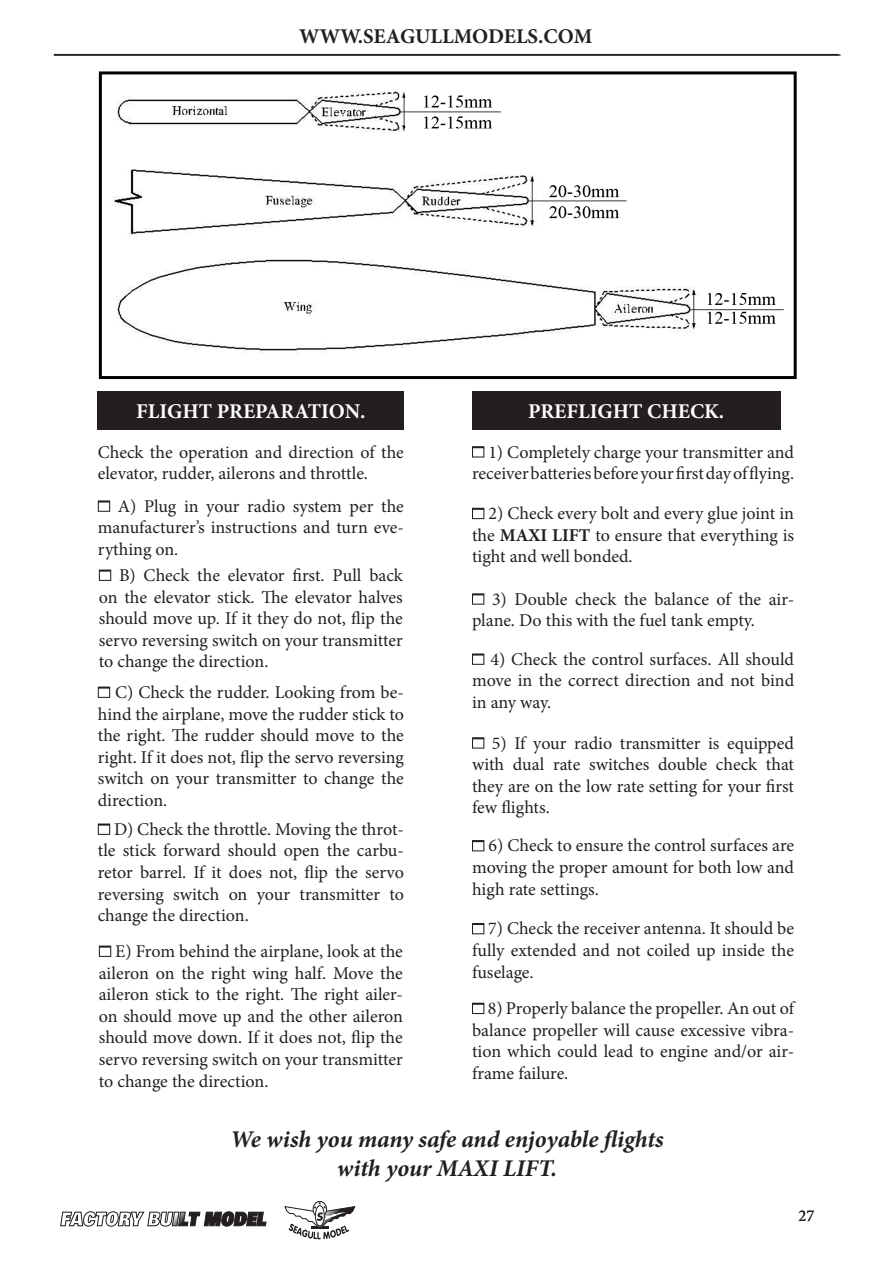
<style>
.page{position:relative;width:893px;height:1263px;background:#fff}
.page>*{position:absolute;margin:0;border:0;box-sizing:border-box;transform-origin:0 0}
.t1{font:italic 700 24px "Minion Pro";letter-spacing:-.005em;color:#231f20}
.t2{font:700 21px "Minion Pro";color:#fffefc}
.t3{font:700 21px "Minion Pro";color:#231f20}
.t4{font:18px/21.6px "Minion Pro";letter-spacing:-.005em;color:#231f20;text-align:justify}
.t5{font:16.5px "Minion Pro";color:#231f20}
.s1{font-weight:700}
</style>
<div class="page">
<hr style="left:54px;top:54px;width:786px;height:2px;background:#231f20">
<svg style="left:60px;top:1211px;width:206px;height:15px"></svg>
<svg style="left:284px;top:1201px;width:71px;height:38px"></svg>
<div style="left:98px;top:391px;width:306px;height:38px;background:#231f20"></div>
<div style="left:472px;top:391px;width:308px;height:38px;background:#231f20"></div>
<svg style="left:98px;top:500px;width:12px;height:12px"></svg>
<svg style="left:99px;top:569px;width:12px;height:12px"></svg>
<svg style="left:98px;top:686px;width:12px;height:12px"></svg>
<svg style="left:98px;top:823px;width:12px;height:12px"></svg>
<svg style="left:99px;top:945px;width:12px;height:12px"></svg>
<svg style="left:472px;top:446px;width:12px;height:11px"></svg>
<svg style="left:472px;top:508px;width:12px;height:11px"></svg>
<svg style="left:472px;top:593px;width:12px;height:12px"></svg>
<svg style="left:472px;top:653px;width:12px;height:12px"></svg>
<svg style="left:472px;top:737px;width:12px;height:12px"></svg>
<svg style="left:472px;top:840px;width:12px;height:11px"></svg>
<svg style="left:472px;top:923px;width:12px;height:11px"></svg>
<svg style="left:472px;top:1003px;width:12px;height:11px"></svg>
<img style="left:112px;top:91px;width:672px;height:263px">
<div style="left:99px;top:71px;width:698px;height:308px;border:3px solid #000"></div>
<p class="t3" style="left:299px;top:21px;width:295px">WWW.SEAGULLMODELS.COM</p>
<p class="t2" style="left:136px;top:396px;width:231px">FLIGHT PREPARATION.</p>
<p class="t2" style="left:528px;top:396px;width:198px">PREFLIGHT CHECK.</p>
<p class="t4" style="left:98px;top:441px;width:308px">Check the operation and direction of the elevator, rudder, ailerons and throttle.</p>
<p class="t4" style="left:98px;top:495px;width:308px;text-indent:20px">A) Plug in your radio system per the manufacturer’s instructions and turn eve&shy;rything on.</p>
<p class="t4" style="left:99px;top:564px;width:306px;text-indent:20px">B) Check the elevator first. Pull back on the elevator stick. The elevator halves should move up. If it they do not, flip the servo reversing switch on your transmitter to change the direction.</p>
<p class="t4" style="left:98px;top:681px;width:308px;text-indent:17px">C) Check the rudder. Looking from be&shy;hind the airplane, move the rudder stick to the right. The rudder should move to the right. If it does not, flip the servo reversing switch on your transmitter to change the direction.</p>
<p class="t4" style="left:98px;top:818px;width:308px;text-indent:16px">D) Check the throttle. Moving the throt&shy;tle stick forward should open the carbu&shy;retor barrel. If it does not, flip the servo reversing switch on your transmitter to change the direction.</p>
<p class="t4" style="left:99px;top:940px;width:306px;text-indent:16px">E) From behind the airplane, look at the aileron on the right wing half. Move the aileron stick to the right. The right ailer&shy;on should move up and the other aileron should move down. If it does not, flip the servo reversing switch on your transmitter to change the direction.</p>
<p class="t4" style="left:472px;top:441px;width:324px;text-align:right">1) Completely charge your transmitter and receiver batteries before your first day of flying.</p>
<p class="t4" style="left:472px;top:503px;width:324px;text-indent:17px">2) Check every bolt and every glue joint in the <span class="s1">MAXI LIFT</span> to ensure that everything is tight and well bonded.</p>
<p class="t4" style="left:472px;top:588px;width:324px;text-indent:20px">3) Double check the balance of the air&shy;plane. Do this with the fuel tank empty.</p>
<p class="t4" style="left:472px;top:648px;width:324px;text-indent:18px">4) Check the control surfaces. All should move in the correct direction and not bind in any way.</p>
<p class="t4" style="left:472px;top:732px;width:324px;text-indent:20px">5) If your radio transmitter is equipped with dual rate switches double check that they are on the low rate setting for your first few flights.</p>
<p class="t4" style="left:472px;top:835px;width:324px;text-indent:16px">6) Check to ensure the control surfaces are moving the proper amount for both low and high rate settings.</p>
<p class="t4" style="left:472px;top:918px;width:324px;text-indent:16px">7) Check the receiver antenna. It should be fully extended and not coiled up inside the fuselage.</p>
<p class="t4" style="left:472px;top:997px;width:324px;text-indent:16px">8) Properly balance the propeller. An out of balance propeller will cause excessive vibra&shy;tion which could lead to engine and/or air&shy;frame failure.</p>
<p class="t1" style="left:230px;top:1122px;width:435px">We wish you many safe and enjoyable flights</p>
<p class="t1" style="left:337px;top:1151px;width:222px">with your MAXI LIFT.</p>
<p class="t5" style="left:799px;top:1205px;width:17px">27</p>
</div>
